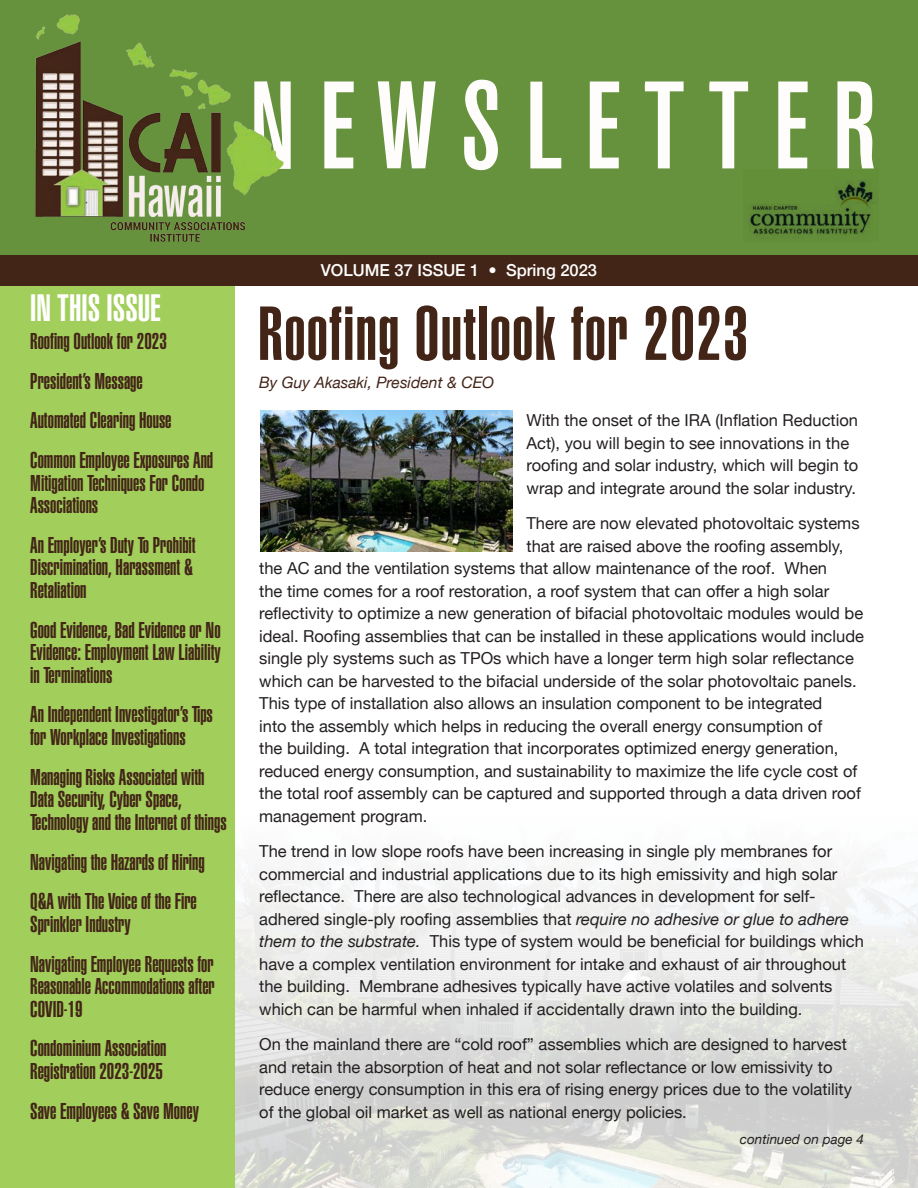
<style>
.page{position:relative;width:918px;height:1188px;background:#fff}
.page>*{position:absolute;margin:0;border:0;box-sizing:border-box;transform-origin:0 0}
.t1{font:500 123.3px "A750 Sans Cd";letter-spacing:.2em;color:#fefdfc}
.t2{font:900 extra-condensed 75px "Helvetica";letter-spacing:.02em;color:#432518}
.t3{font:900 extra-condensed 37.5px "Helvetica";color:#fff}
.Paragraph_Style_1{font:900 extra-condensed 22.5px/22.5px "Helvetica";color:#432518}
.t4{font:16.5px/22.5px "Helvetica Neue";color:#231f20}
.t5{font:500 16.5px "Helvetica Neue";color:#fff}
.t6{font:italic 15.75px "Helvetica Neue";color:#432518}
.t7{font:italic 13.5px "Helvetica Neue";color:#231f20}
.s1{font-style:italic}
</style>
<div class="page">
<img style="left:235px;top:872px;width:683px;height:316px">
<div style="left:0;top:272px;width:235px;height:916px;background:#a2ce5b"></div>
<div style="left:0;top:0;width:918px;height:255px;background:#66913d"></div>
<img style="left:749px;top:181px;width:125px;height:57px">
<img style="left:35px;top:14px;width:249px;height:228px">
<div style="left:0;top:255px;width:918px;height:30px;background:#432518"></div>
<img style="left:261px;top:410px;width:251px;height:142px">
<p class="t1" style="left:251px;top:58px;width:627px">NEWSLETTER</p>
<p class="t3" style="left:30px;top:287px;width:132px">IN THIS ISSUE</p>
<p class="Paragraph_Style_1" style="left:30px;top:329px;width:138px">Roofing Outlook for 2023</p>
<p class="Paragraph_Style_1" style="left:30px;top:369px;width:114px">President’s Message</p>
<p class="Paragraph_Style_1" style="left:30px;top:409px;width:143px">Automated Clearing House</p>
<p class="Paragraph_Style_1" style="left:30px;top:449px;width:184px">Common Employee Exposures And<br>Mitigation Techniques For Condo<br>Associations</p>
<p class="Paragraph_Style_1" style="left:30px;top:534px;width:167px">An Employer’s Duty To Prohibit<br>Discrimination, Harassment &amp;<br>Retaliation</p>
<p class="Paragraph_Style_1" style="left:30px;top:618px;width:192px;text-align:justify">Good Evidence, Bad Evidence or No Evidence: Employment Law Liability in Terminations</p>
<p class="Paragraph_Style_1" style="left:30px;top:703px;width:184px">An Independent Investigator’s Tips for Workplace Investigations</p>
<p class="Paragraph_Style_1" style="left:30px;top:765px;width:198px">Managing Risks Associated with<br>Data Security, Cyber Space,<br>Technology and the Internet of things</p>
<p class="Paragraph_Style_1" style="left:30px;top:850px;width:176px">Navigating the Hazards of Hiring</p>
<p class="Paragraph_Style_1" style="left:30px;top:890px;width:168px">Q&amp;A with The Voice of the Fire<br>Sprinkler Industry</p>
<p class="Paragraph_Style_1" style="left:30px;top:952px;width:186px;text-align:justify">Navigating Employee Requests for Reasonable Accommodations after COVID-19</p>
<p class="Paragraph_Style_1" style="left:30px;top:1037px;width:138px">Condominium Association<br>Registration 2023-2025</p>
<p class="Paragraph_Style_1" style="left:30px;top:1099px;width:170px">Save Employees &amp; Save Money</p>
<p class="t5" style="left:321px;top:257px;width:278px">VOLUME 37 ISSUE 1 • Spring 2023</p>
<p class="t2" style="left:258px;top:291px;width:491px">Roofing Outlook for 2023</p>
<p class="t6" style="left:259px;top:371px;width:237px">By Guy Akasaki, President &amp; CEO</p>
<p class="t4" style="left:526px;top:410px;width:333px">With the onset of the IRA (Inflation Reduction Act), you will begin to see innovations in the roofing and solar industry, which will begin to wrap and integrate around the solar industry.</p>
<p class="t4" style="left:526px;top:513px;width:335px">There are now elevated photovoltaic systems</p>
<p class="t4" style="left:526px;top:535px;width:318px">that are raised above the roofing assembly,</p>
<p class="t4" style="left:259px;top:558px;width:569px">the AC and the ventilation systems that allow maintenance of the roof. When</p>
<p class="t4" style="left:259px;top:580px;width:572px">the time comes for a roof restoration, a roof system that can offer a high solar</p>
<p class="t4" style="left:259px;top:603px;width:606px">reflectivity to optimize a new generation of bifacial photovoltaic modules would be</p>
<p class="t4" style="left:259px;top:625px;width:606px">ideal. Roofing assemblies that can be installed in these applications would include</p>
<p class="t4" style="left:259px;top:648px;width:596px">single ply systems such as TPOs which have a longer term high solar reflectance</p>
<p class="t4" style="left:259px;top:670px;width:599px">which can be harvested to the bifacial underside of the solar photovoltaic panels.</p>
<p class="t4" style="left:259px;top:693px;width:565px">This type of installation also allows an insulation component to be integrated</p>
<p class="t4" style="left:259px;top:715px;width:565px">into the assembly which helps in reducing the overall energy consumption of</p>
<p class="t4" style="left:259px;top:738px;width:581px">the building. A total integration that incorporates optimized energy generation,</p>
<p class="t4" style="left:259px;top:760px;width:600px">reduced energy consumption, and sustainability to maximize the life cycle cost of</p>
<p class="t4" style="left:259px;top:783px;width:603px">the total roof assembly can be captured and supported through a data driven roof</p>
<p class="t4" style="left:259px;top:806px;width:170px">management program.</p>
<p class="t4" style="left:259px;top:841px;width:606px">The trend in low slope roofs have been increasing in single ply membranes for commercial and industrial applications due to its high emissivity and high solar reflectance. There are also technological advances in development for self&shy;adhered single-ply roofing assemblies that <span class="s1">require no adhesive or glue to adhere them to the substrate.</span> This type of system would be beneficial for buildings which have a complex ventilation environment for intake and exhaust of air throughout the building. Membrane adhesives typically have active volatiles and solvents which can be harmful when inhaled if accidentally drawn into the building.</p>
<p class="t4" style="left:259px;top:1034px;width:594px">On the mainland there are “cold roof” assemblies which are designed to harvest and retain the absorption of heat and not solar reflectance or low emissivity to reduce energy consumption in this era of rising energy prices due to the volatility of the global oil market as well as national energy policies.</p>
<p class="t7" style="left:740px;top:1129px;width:126px">continued on page 4</p>
</div>
